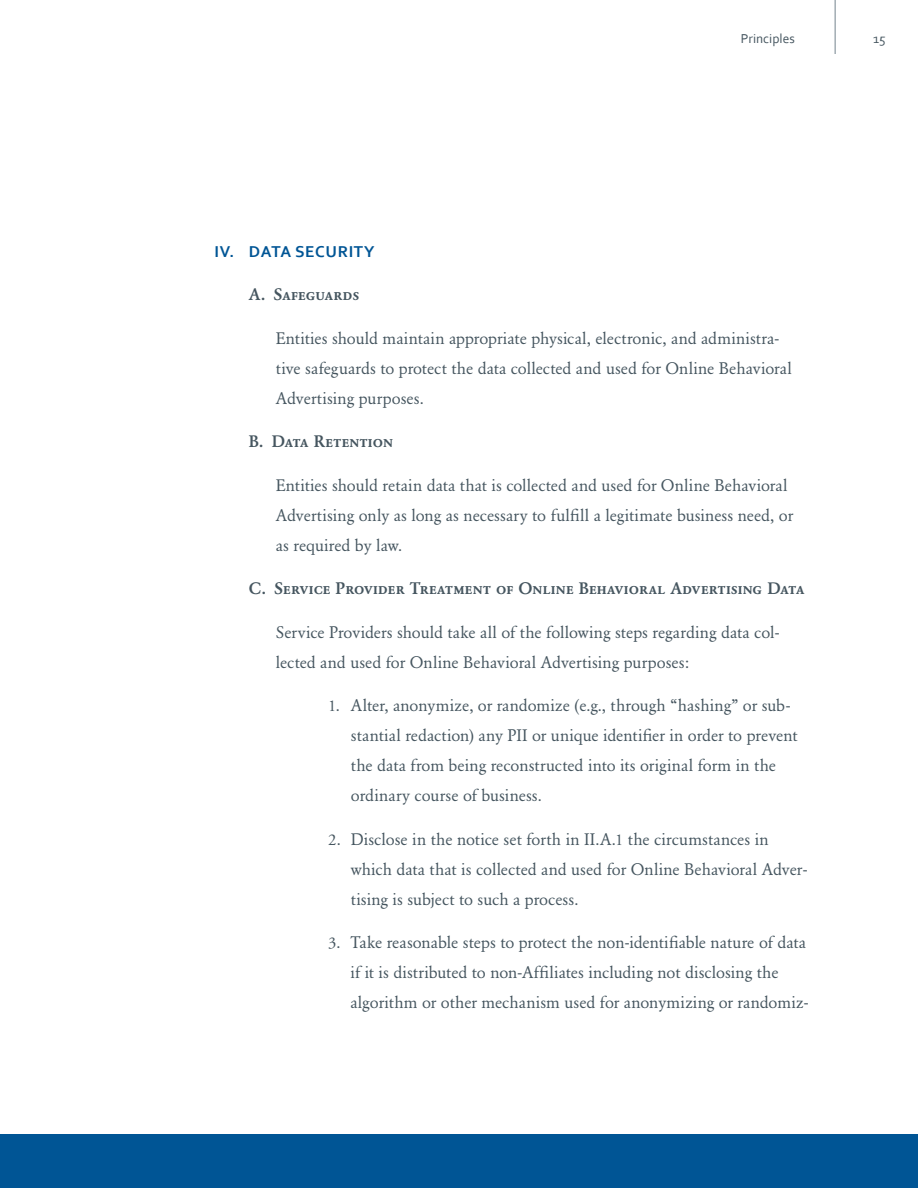
<style>
.page{position:relative;width:918px;height:1188px;background:#fff}
.page>*{position:absolute;margin:0;border:0;box-sizing:border-box;transform-origin:0 0}
.t1{font:16.5px/30px "Garamond Berth BQ Reg Os F";color:#45555f}
.t2{font:16.5px "Garamond Berth BQ Med SC";letter-spacing:.01em;color:#45555f}
.t3{font:700 16.5px "Corbel";letter-spacing:.04em;color:#005595}
.t4{font:13.5px "Corbel";color:#45555f}
.s1{font-family:"Garamond Berth BQ Med Os F"}
.s2{font-family:"Adobe Garamond Pro"}
</style>
<div class="page">
<div style="left:0;top:1134px;width:918px;height:54px;background:#005595"></div>
<hr style="left:835px;top:0;width:1px;height:54px;background:#73838d">
<p class="t4" style="left:741px;top:30px;width:55px">Principles</p>
<p class="t4" style="left:873px;top:30px;width:14px">15</p>
<p class="t3" style="left:215px;top:241px;width:161px">IV. DATA SECURITY</p>
<p class="t2" style="left:249px;top:285px;width:112px"><span class="s1">A.</span> Safeguards</p>
<p class="t1" style="left:276px;top:323px;width:518px">Entities should maintain appropriate physical, electronic, and administra&shy;tive safeguards to protect the data collected and used for Online Behavioral<br>Advertising purposes.</p>
<p class="t2" style="left:249px;top:432px;width:146px"><span class="s1">B.</span> Data Retention</p>
<p class="t1" style="left:276px;top:470px;width:519px">Entities should retain data that is collected and used for Online Behavioral<br>Advertising only as long as necessary to fulfill a legitimate business need, or as required by law.</p>
<p class="t2" style="left:249px;top:579px;width:557px"><span class="s1">C.</span> Service Provider Treatment of Online Behavioral Advertising Data</p>
<p class="t1" style="left:276px;top:617px;width:505px">Service Providers should take all of the following steps regarding data col&shy;lected and used for Online Behavioral Advertising purposes:</p>
<p class="t1" style="left:351px;top:691px;width:448px;text-indent:-23px"><span class="s2">1</span>. Alter, anonymize, or randomize (e.g., through “hashing” or sub&shy;stantial redaction) any PII or unique identifier in order to prevent the data from being reconstructed into its original form in the ordinary course of business.</p>
<p class="t1" style="left:351px;top:824px;width:458px;text-indent:-22px"><span class="s2">2</span>. Disclose in the notice set forth in II.A.<span class="s2">1</span> the circumstances in which data that is collected and used for Online Behavioral Adver&shy;tising is subject to such a process.</p>
<p class="t1" style="left:350px;top:928px;width:459px;text-indent:-22px"><span class="s2">3</span>. Take reasonable steps to protect the non-identifiable nature of data if it is distributed to non-Affiliates including not disclosing the algorithm or other mechanism used for anonymizing or randomiz-</p>
</div>
